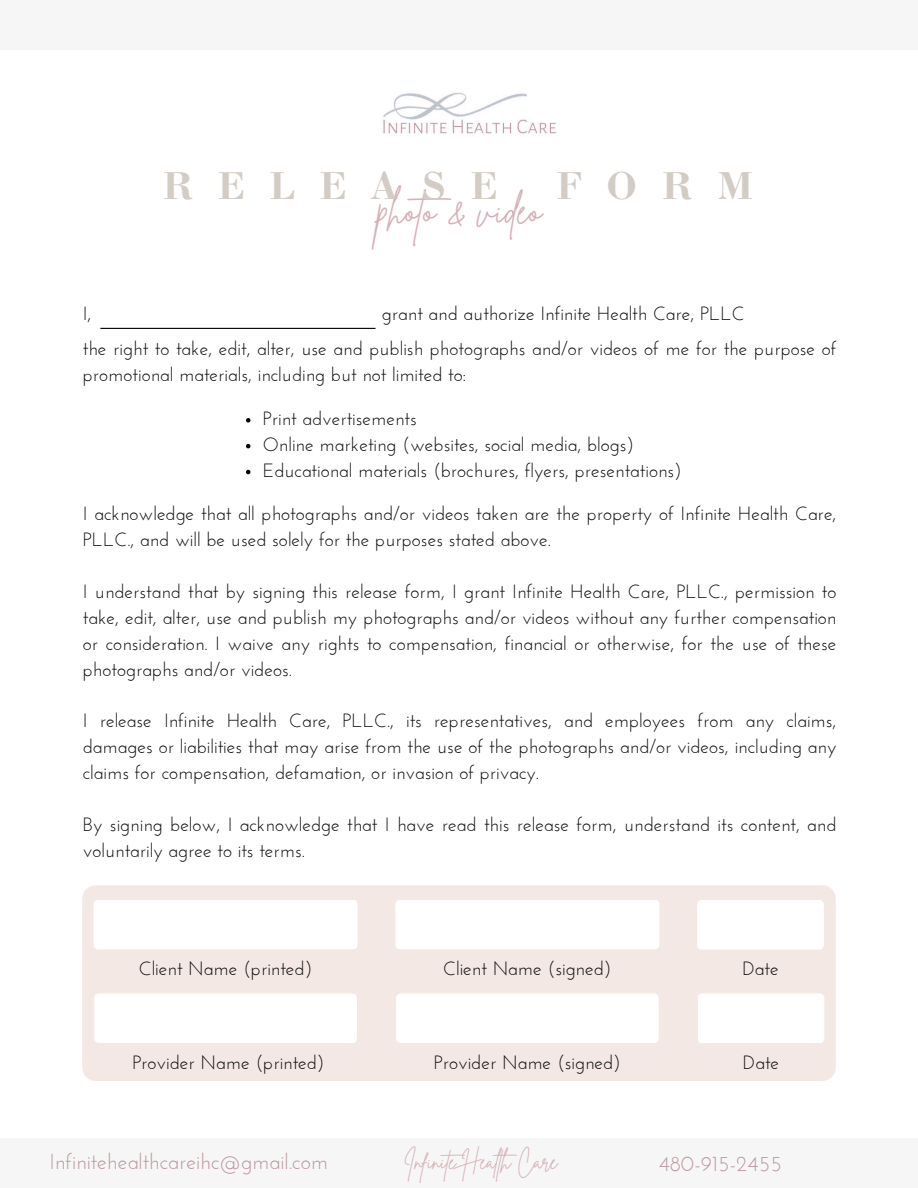
<style>
.page{position:relative;width:918px;height:1188px;background:#fff}
.page>*{position:absolute;margin:0;border:0;box-sizing:border-box;transform-origin:0 0}
.t1{font:700 40.95px "Bodoni";letter-spacing:.6em;color:#d3ccc5}
.t2{font:39px "Brittany Signature";color:#d6b0b8}
.t3{font:21.75px "Josefin Sans";color:#ba959d}
.t4{font:21.75px "Brittany Signature";color:#d6b0b8}
.t5{font:19.2px/25.8px "Josefin Sans";color:#080704}
</style>
<div class="page">
<div style="left:0;top:1138px;width:918px;height:50px;background:#f5f6f5"></div>
<hr style="left:100px;top:328px;width:276px;height:1px;background:#000">
<img style="left:383px;top:92px;width:173px;height:42px">
<div style="left:82px;top:885px;width:754px;height:196px;background:#f3e8e3"></div>
<svg style="left:94px;top:900px;width:264px;height:49px"></svg>
<svg style="left:94px;top:994px;width:263px;height:49px"></svg>
<svg style="left:697px;top:900px;width:127px;height:50px"></svg>
<svg style="left:698px;top:993px;width:126px;height:50px"></svg>
<svg style="left:395px;top:900px;width:264px;height:49px"></svg>
<svg style="left:396px;top:994px;width:263px;height:49px"></svg>
<div style="left:0;top:0;width:918px;height:50px;background:#f5f6f5"></div>
<svg style="left:246px;top:418px;width:4px;height:5px"></svg>
<svg style="left:246px;top:444px;width:4px;height:4px"></svg>
<svg style="left:246px;top:470px;width:4px;height:4px"></svg>
<h1 class="t1" style="left:162px;top:161px;width:336px">RELEASE</h1>
<h1 class="t1" style="left:556px;top:161px;width:199px">FORM</h1>
<h2 class="t2" style="left:377px;top:186px;width:166px">photo &amp; video</h2>
<p class="t5" style="left:382px;top:300px;width:364px">grant and authorize Infinite Health Care, PLLC</p>
<p class="t5" style="left:83px;top:296px;width:755px;line-height:35px">I,<br>the right to take, edit, alter, use and publish photographs and/or videos of me for the purpose of</p>
<p class="t5" style="left:83px;top:361px;width:385px">promotional materials, including but not limited to:</p>
<p class="t5" style="left:263px;top:405px;width:421px">Print advertisements<br>Online marketing (websites, social media, blogs)<br>Educational materials (brochures, flyers, presentations)</p>
<p class="t5" style="left:83px;top:501px;width:755px">I acknowledge that all photographs and/or videos taken are the property of Infinite Health Care,<br>PLLC., and will be used solely for the purposes stated above.</p>
<p class="t5" style="left:83px;top:578px;width:755px;text-align:justify">I understand that by signing this release form, I grant Infinite Health Care, PLLC., permission to take, edit, alter, use and publish my photographs and/or videos without any further compensation or consideration. I waive any rights to compensation, financial or otherwise, for the use of these photographs and/or videos.</p>
<p class="t5" style="left:83px;top:708px;width:755px;text-align:justify">I release Infinite Health Care, PLLC., its representatives, and employees from any claims, damages or liabilities that may arise from the use of the photographs and/or videos, including any claims for compensation, defamation, or invasion of privacy.</p>
<p class="t5" style="left:83px;top:811px;width:755px">By signing below, I acknowledge that I have read this release form, understand its content, and voluntarily agree to its terms.</p>
<p class="t5" style="left:139px;top:956px;width:175px">Client Name (printed)</p>
<p class="t5" style="left:132px;top:1049px;width:194px">Provider Name (printed)</p>
<p class="t5" style="left:443px;top:956px;width:170px">Client Name (signed)</p>
<p class="t5" style="left:434px;top:1049px;width:189px">Provider Name (signed)</p>
<p class="t5" style="left:742px;top:956px;width:38px">Date</p>
<p class="t5" style="left:743px;top:1049px;width:38px">Date</p>
<p class="t3" style="left:49px;top:1148px;width:280px">Infinitehealthcareihc@gmail.com</p>
<p class="t4" style="left:404px;top:1148px;width:155px">Infinite Health Care</p>
<p class="t3" style="left:659px;top:1150px;width:125px">480-915-2455</p>
</div>
